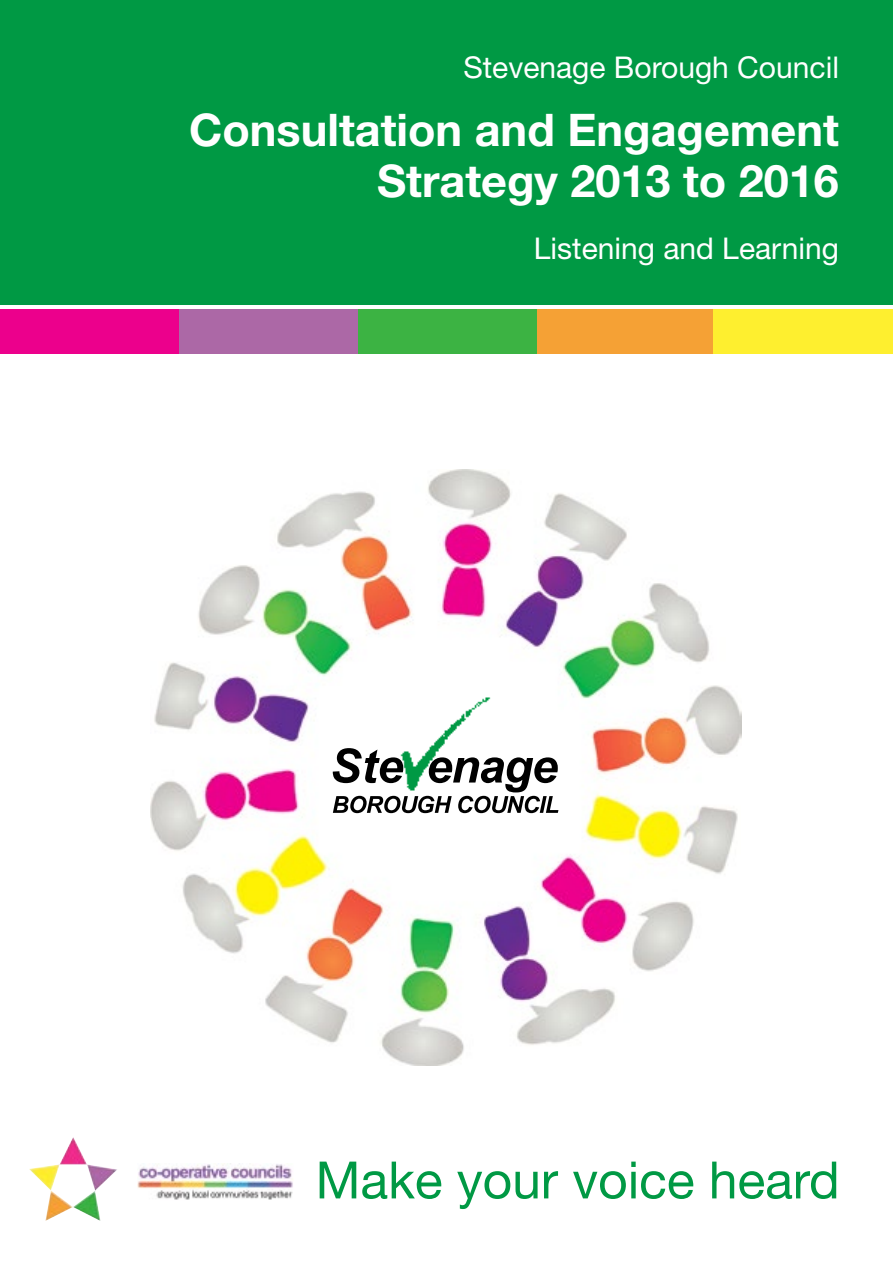
<style>
.page{position:relative;width:893px;height:1263px;background:#fff}
.page>*{position:absolute;margin:0;border:0;box-sizing:border-box;transform-origin:0 0}
.t1{font:51.6px "Helvetica Neue";color:#094}
.t2{font:700 45px/51px "Helvetica Neue";color:#fff;text-align:right}
.t3{font:30px "Helvetica Neue";color:#fff}
</style>
<div class="page">
<img style="left:150px;top:470px;width:592px;height:595px">
<svg style="left:333px;top:748px;width:225px;height:65px"></svg>
<img style="left:396px;top:690px;width:108px;height:110px">
<div style="left:0;top:0;width:893px;height:304px;background:#094"></div>
<div style="left:0;top:309px;width:179px;height:45px;background:#ec008c"></div>
<div style="left:179px;top:309px;width:179px;height:45px;background:#ac68a6"></div>
<div style="left:358px;top:309px;width:179px;height:45px;background:#3cb343"></div>
<div style="left:537px;top:309px;width:179px;height:45px;background:#f5a135"></div>
<div style="left:714px;top:309px;width:179px;height:45px;background:#feef2f"></div>
<img style="left:62px;top:1138px;width:11px;height:21px">
<img style="left:137px;top:1163px;width:156px;height:37px">
<p class="t3" style="left:463px;top:49px;width:377px">Stevenage Borough Council</p>
<h2 class="t2" style="left:189px;top:103px;width:651px">Consultation and Engagement<br>Strategy 2013 to 2016</h2>
<p class="t3" style="left:534px;top:230px;width:307px">Listening and Learning</p>
<h1 class="t1" style="left:315px;top:1149px;width:526px">Make your voice heard</h1>
</div>
